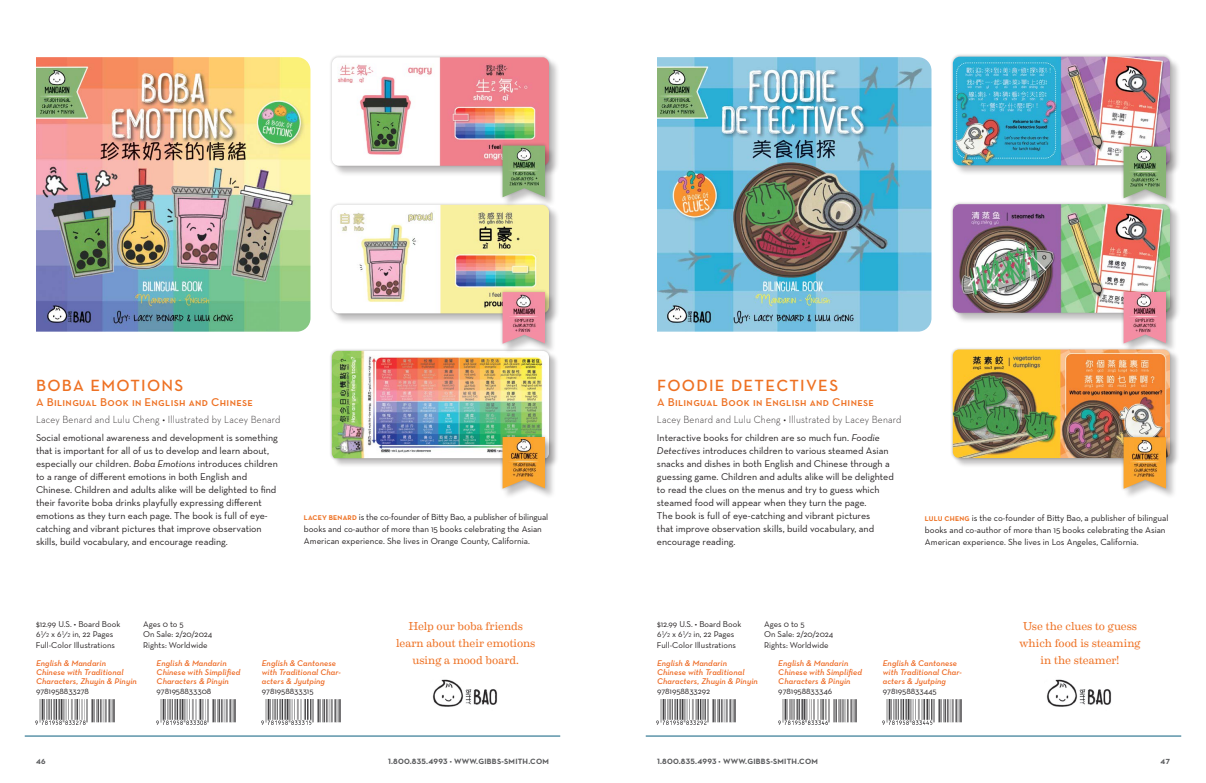
<style>
.page{position:relative;width:1206px;height:783px;background:#fff}
.page>*{position:absolute;margin:0;border:0;box-sizing:border-box;transform-origin:0 0}
.t1{font:600 16.5px "Neutraface Text";letter-spacing:.08em;color:#ee7123}
.t2{font:11.6px/17px "Eames Century Modern";letter-spacing:-.005em;color:#ee7123;text-align:center}
.t3{font:600 11.5px "Neutraface Text";letter-spacing:.03em;color:#ee7123}
.t4{font:300 10.5px "Neutraface Text";letter-spacing:.02em;color:#231f20;scale:.92 1}
.t5{font:10px/13px "Neutraface Text";color:#231f20}
.t6{font:9px/12px "Neutraface Text";color:#231f20}
.t7{font:8.6px/10.5px "Neutraface Text";color:#231f20}
.t8{font:italic 600 8.4px/9.2px "Neutraface Text";letter-spacing:.01em;color:#ed6923}
.t9{font:700 7.8px "Neutraface Text";letter-spacing:.03em;color:#58595b}
.t10{font:700 7.5px "Neutraface Text";color:#58595b}
.s1{font-style:italic}
.s2{font-weight:700;font-size:7px;color:#ee7123}
.s3{font-style:italic;font-size:7.4px}
.s4{font-size:5.7px}
</style>
<div class="page">
<hr style="left:25px;top:736px;width:535px;height:1px;background:#0b5f7e">
<hr style="left:646px;top:736px;width:535px;height:1px;background:#0b5f7e">
<img style="left:656px;top:700px;width:80px;height:24px">
<img style="left:1046px;top:679px;width:65px;height:28px">
<img style="left:657px;top:57px;width:274px;height:275px">
<img style="left:35px;top:700px;width:80px;height:24px">
<img style="left:432px;top:679px;width:65px;height:28px">
<img style="left:36px;top:57px;width:274px;height:275px">
<img style="left:156px;top:700px;width:80px;height:24px">
<img style="left:261px;top:700px;width:80px;height:24px">
<img style="left:778px;top:700px;width:79px;height:24px">
<img style="left:882px;top:700px;width:80px;height:24px">
<div style="left:332px;top:58px;width:228px;height:119px;background:#231f20;opacity:.27"></div>
<div style="left:329px;top:54px;width:223px;height:115px;background:#231f20;opacity:.27"></div>
<img style="left:332px;top:57px;width:217px;height:109px">
<div style="left:332px;top:205px;width:228px;height:120px;background:#231f20;opacity:.27"></div>
<div style="left:329px;top:202px;width:223px;height:114px;background:#231f20;opacity:.27"></div>
<img style="left:332px;top:205px;width:217px;height:108px">
<div style="left:332px;top:351px;width:227px;height:117px;background:#231f20;opacity:.27"></div>
<div style="left:329px;top:348px;width:223px;height:113px;background:#231f20;opacity:.27"></div>
<img style="left:332px;top:351px;width:217px;height:107px">
<div style="left:503px;top:146px;width:53px;height:62px;background:#231f20;opacity:.27"></div>
<div style="left:499px;top:142px;width:49px;height:58px;background:#231f20;opacity:.27"></div>
<svg style="left:503px;top:146px;width:42px;height:51px"></svg>
<img style="left:509px;top:148px;width:30px;height:38px">
<div style="left:503px;top:292px;width:53px;height:62px;background:#231f20;opacity:.27"></div>
<div style="left:499px;top:289px;width:49px;height:58px;background:#231f20;opacity:.27"></div>
<svg style="left:503px;top:292px;width:42px;height:52px"></svg>
<img style="left:509px;top:294px;width:30px;height:39px">
<div style="left:503px;top:437px;width:53px;height:62px;background:#231f20;opacity:.27"></div>
<div style="left:499px;top:434px;width:49px;height:58px;background:#231f20;opacity:.27"></div>
<svg style="left:503px;top:437px;width:42px;height:52px"></svg>
<img style="left:509px;top:439px;width:30px;height:39px">
<div style="left:953px;top:57px;width:228px;height:119px;background:#231f20;opacity:.27"></div>
<div style="left:950px;top:54px;width:223px;height:114px;background:#231f20;opacity:.27"></div>
<img style="left:953px;top:57px;width:217px;height:108px">
<div style="left:953px;top:204px;width:228px;height:120px;background:#231f20;opacity:.27"></div>
<div style="left:950px;top:201px;width:223px;height:115px;background:#231f20;opacity:.27"></div>
<img style="left:953px;top:204px;width:217px;height:109px">
<div style="left:953px;top:350px;width:227px;height:118px;background:#231f20;opacity:.27"></div>
<div style="left:950px;top:347px;width:223px;height:114px;background:#231f20;opacity:.27"></div>
<img style="left:953px;top:349px;width:217px;height:109px">
<div style="left:1124px;top:147px;width:53px;height:62px;background:#231f20;opacity:.27"></div>
<div style="left:1120px;top:143px;width:49px;height:58px;background:#231f20;opacity:.27"></div>
<svg style="left:1124px;top:147px;width:42px;height:51px"></svg>
<img style="left:1130px;top:149px;width:30px;height:38px">
<div style="left:1124px;top:292px;width:53px;height:62px;background:#231f20;opacity:.27"></div>
<div style="left:1120px;top:289px;width:49px;height:58px;background:#231f20;opacity:.27"></div>
<svg style="left:1124px;top:292px;width:42px;height:52px"></svg>
<img style="left:1130px;top:294px;width:29px;height:39px">
<div style="left:1124px;top:437px;width:53px;height:62px;background:#231f20;opacity:.27"></div>
<div style="left:1120px;top:434px;width:49px;height:58px;background:#231f20;opacity:.27"></div>
<svg style="left:1124px;top:437px;width:42px;height:52px"></svg>
<img style="left:1130px;top:439px;width:30px;height:39px">
<h1 class="t1" style="left:36px;top:375px;width:149px">BOBA EMOTIONS</h1>
<p class="t3" style="left:36px;top:395px;width:219px">A Bilingual Book in English and Chinese</p>
<h1 class="t1" style="left:657px;top:375px;width:183px">FOODIE DETECTIVES</h1>
<p class="t3" style="left:657px;top:395px;width:219px">A Bilingual Book in English and Chinese</p>
<p class="t4" style="left:36px;top:413px;width:267px">Lacey Benard and Lulu Cheng • Illustrated by Lacey Benard</p>
<p class="t5" style="left:36px;top:431px;width:243px">Social emotional awareness and development is something that is important for all of us to develop and learn about, especially our children. <span class="s1">Boba Emotions</span> introduces children to a range of different emotions in both English and Chinese. Children and adults alike will be delighted to find their favorite boba drinks playfully expressing different emotions as they turn each page. The book is full of eye&shy;catching and vibrant pictures that improve observation skills, build vocabulary, and encourage reading.</p>
<p class="t6" style="left:304px;top:511px;width:246px"><span class="s2">LACEY BENARD</span> is the co-founder of Bitty Bao, a publisher of bilingual books and co-author of more than 15 books celebrating the Asian<br>American experience. She lives in Orange County, California.</p>
<p class="t4" style="left:657px;top:413px;width:267px">Lacey Benard and Lulu Cheng • Illustrated by Lacey Benard</p>
<p class="t5" style="left:657px;top:431px;width:238px">Interactive books for children are so much fun. <span class="s1">Foodie Detectives</span> introduces children to various steamed Asian snacks and dishes in both English and Chinese through a guessing game. Children and adults alike will be delighted to read the clues on the menus and try to guess which steamed food will appear when they turn the page.<br>The book is full of eye-catching and vibrant pictures<br>that improve observation skills, build vocabulary, and encourage reading.</p>
<p class="t6" style="left:925px;top:512px;width:245px"><span class="s2">LULU CHENG</span> is the co-founder of Bitty Bao, a publisher of bilingual books and co-author of more than 15 books celebrating the Asian<br>American experience. She lives in Los Angeles, California.</p>
<p class="t7" style="left:36px;top:618px;width:86px">$12.99 U.S. • Board Book<br>6 <sup>1</sup><span class="s3">/</span><span class="s4">2</span> x 6 <sup>1</sup><span class="s3">/</span><span class="s4">2</span> in, 22 Pages<br>Full-Color Illustrations</p>
<p class="t7" style="left:143px;top:618px;width:71px">Ages 0 to 5<br>On Sale: 2/20/2024<br>Rights: Worldwide</p>
<p class="t8" style="left:36px;top:658px;width:102px">English &amp; Mandarin<br>Chinese with Traditional<br>Characters, Zhuyin &amp; Pinyin</p>
<p class="t7" style="left:36px;top:686px;width:55px">9781958833278</p>
<p class="t8" style="left:157px;top:658px;width:85px">English &amp; Mandarin<br>Chinese with Simplified<br>Characters &amp; Pinyin</p>
<p class="t7" style="left:157px;top:686px;width:56px">9781958833308</p>
<p class="t8" style="left:262px;top:658px;width:80px">English &amp; Cantonese with Traditional Char&shy;acters &amp; Jyutping</p>
<p class="t7" style="left:262px;top:686px;width:53px">9781958833315</p>
<p class="t2" style="left:396px;top:616px;width:141px">Help our boba friends learn about their emotions using a mood board.</p>
<p class="t7" style="left:657px;top:618px;width:86px">$12.99 U.S. • Board Book<br>6 <sup>1</sup><span class="s3">/</span><span class="s4">2</span> x 6 <sup>1</sup><span class="s3">/</span><span class="s4">2</span> in, 22 Pages<br>Full-Color Illustrations</p>
<p class="t7" style="left:764px;top:618px;width:71px">Ages 0 to 5<br>On Sale: 2/20/2024<br>Rights: Worldwide</p>
<p class="t8" style="left:657px;top:658px;width:102px">English &amp; Mandarin<br>Chinese with Traditional<br>Characters, Zhuyin &amp; Pinyin</p>
<p class="t7" style="left:657px;top:686px;width:55px">9781958833292</p>
<p class="t8" style="left:778px;top:658px;width:85px">English &amp; Mandarin<br>Chinese with Simplified<br>Characters &amp; Pinyin</p>
<p class="t7" style="left:778px;top:686px;width:55px">9781958833346</p>
<p class="t8" style="left:883px;top:658px;width:80px">English &amp; Cantonese with Traditional Char&shy;acters &amp; Jyutping</p>
<p class="t7" style="left:883px;top:686px;width:55px">9781958833445</p>
<p class="t2" style="left:1019px;top:616px;width:123px">Use the clues to guess which food is steaming in the steamer!</p>
<p class="t10" style="left:36px;top:757px;width:11px">46</p>
<p class="t9" style="left:388px;top:756px;width:162px">1.800.835.4993 • WWW.GIBBS-SMITH.COM</p>
<p class="t9" style="left:657px;top:756px;width:162px">1.800.835.4993 • WWW.GIBBS-SMITH.COM</p>
<p class="t10" style="left:1161px;top:757px;width:11px">47</p>
</div>
